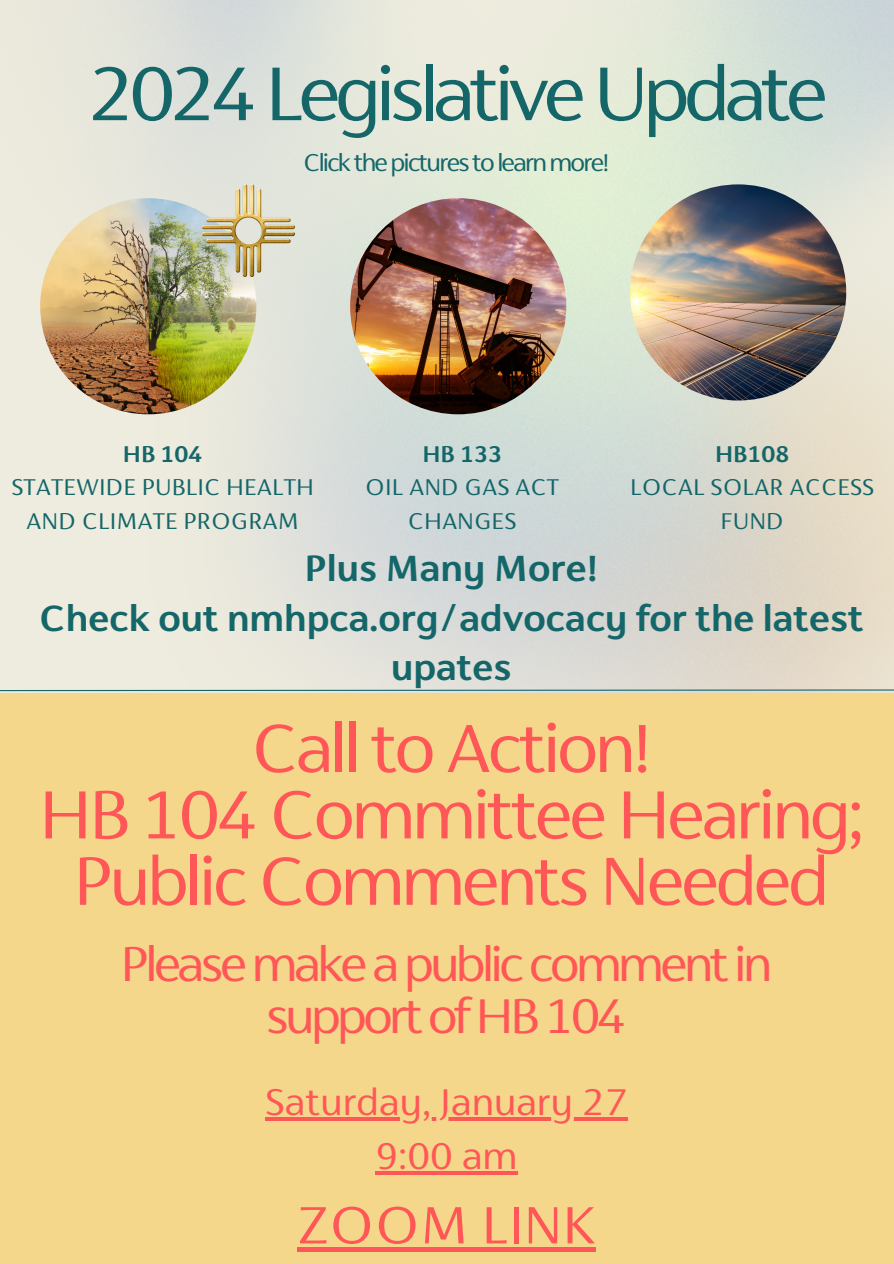
<style>
.page{position:relative;width:894px;height:1264px;background:#fff}
.page>*{position:absolute;margin:0;border:0;box-sizing:border-box;transform-origin:0 0}
.t1{font:75px "Cromlin DEMO";letter-spacing:-.075em;color:#156669}
.t2{font:67.05px/66.3px "Cromlin DEMO";letter-spacing:-.05em;color:#ff5757;text-align:center}
.t3{font:51.6px "Cromlin DEMO";color:#ff5757}
.t4{font:48px/51.8px "Cromlin DEMO";letter-spacing:-.075em;color:#ff5757;text-align:center}
.t5{font:36.6px/54px "Cromlin DEMO";color:#ff5757;text-align:center}
.t6{font:700 36px/49.5px "Cromlin DEMO";color:#156669;text-align:center}
.t7{font:24px "Cromlin DEMO";letter-spacing:-.075em;color:#156669}
.t8{font:22.5px/33.8px "Cromlin DEMO";color:#156669;text-align:center}
.s1{font-weight:700}
</style>
<div class="page">
<img style="left:0;top:0;width:893px;height:693px">
<img style="left:40px;top:198px;width:216px;height:216px;border-radius:50%">
<img style="left:350px;top:198px;width:216px;height:216px;border-radius:50%">
<img style="left:630px;top:184px;width:216px;height:216px;border-radius:50%">
<div style="left:0;top:693px;width:893px;height:570px;background:#f5d78b"></div>
<svg style="left:0;top:689px;width:893px;height:2px;background:#719d99"></svg>
<img style="left:202px;top:184px;width:92px;height:93px">
<hr style="left:265px;top:1117px;width:362px;height:3px;background:#ff5757">
<hr style="left:375px;top:1171px;width:142px;height:3px;background:#ff5757">
<div style="left:297px;top:1246px;width:298px;height:5px;background:#ff5757"></div>
<p class="t1" style="left:88px;top:49px;width:741px">2024 Legislative Update</p>
<p class="t7" style="left:303px;top:148px;width:308px">Click the pictures to learn more!</p>
<p class="t8" style="left:11px;top:437px;width:304px"><span class="s1">HB 104<br></span>STATEWIDE PUBLIC HEALTH<br>AND CLIMATE PROGRAM</p>
<h6 class="t8" style="left:365px;top:437px;width:195px"><span class="s1">HB 133<br></span>OIL AND GAS ACT<br>CHANGES</h6>
<h2 class="t8" style="left:630px;top:437px;width:246px"><span class="s1">HB108<br></span>LOCAL SOLAR ACCESS<br>FUND</h2>
<h3 class="t6" style="left:39px;top:544px;width:826px">Plus Many More!<br>Check out nmhpca.org/advocacy for the latest upates</h3>
<h6 class="t2" style="left:39px;top:715px;width:826px">Call to Action!<br>HB 104 Committee Hearing;<br>Public Comments Needed</h6>
<h6 class="t4" style="left:120px;top:938px;width:653px">Please make a public comment in support of HB 104</h6>
<h4 class="t5" style="left:265px;top:1075px;width:364px">Saturday, January 27<br>9:00 am</h4>
<h4 class="t3" style="left:297px;top:1194px;width:300px">ZOOM LINK</h4>
</div>
